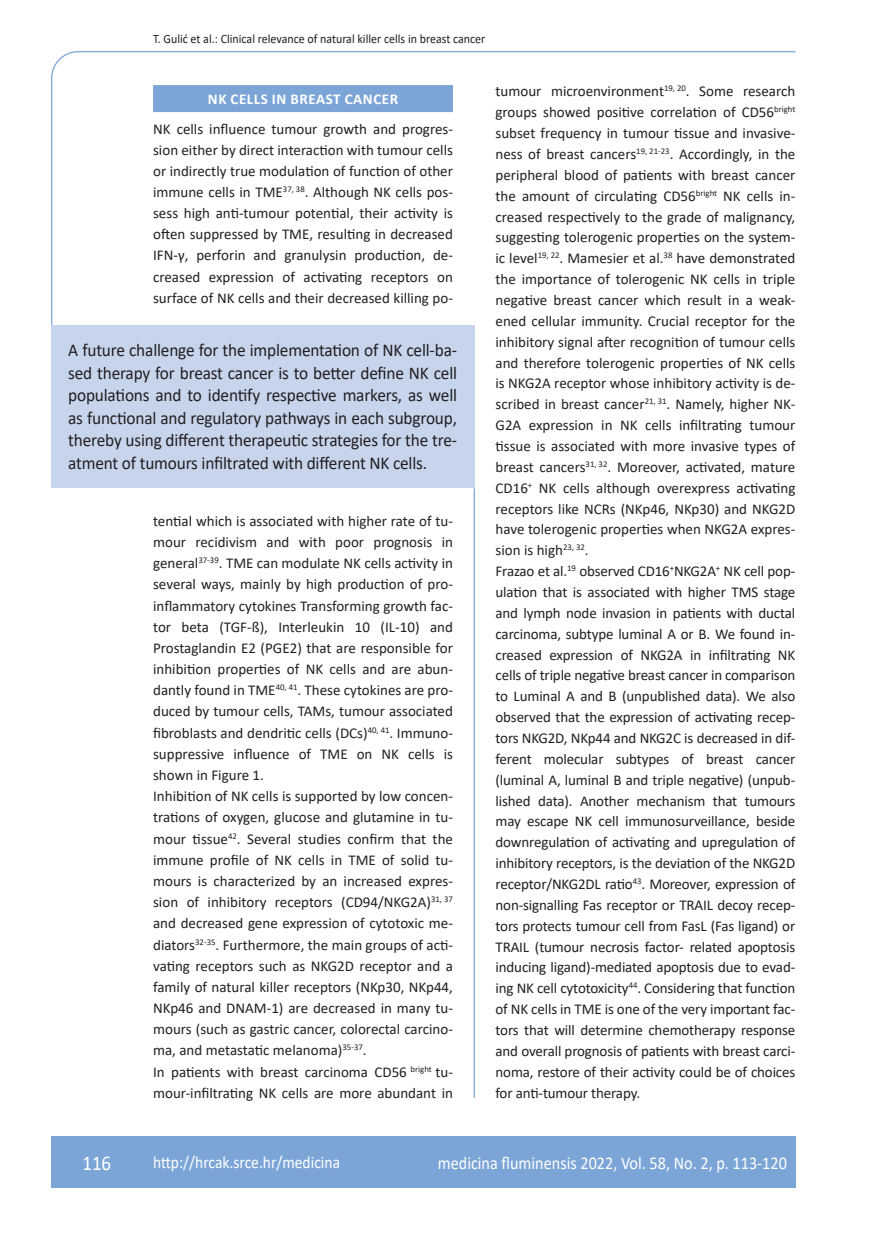
<style>
.page{position:relative;width:872px;height:1234px;background:#fff}
.page>*{position:absolute;margin:0;border:0;box-sizing:border-box;transform-origin:0 0}
.t1{font:21px "Calibri";color:#fff;scale:.9 1}
.anterfile{font:18px/22.5px "Calibri";letter-spacing:-.01em;color:#231f20;text-align:justify;scale:.96 1}
.t2{font:18px "Calibri";color:#fff;scale:.9 1}
.t3{font:17.25px "Calibri";color:#fff;scale:.9 1}
.osnovni_tekst_engl{font:15px/20.9px "Calibri";color:#231f20;text-align:justify}
.naslov_ruler{font:700 15px "Calibri";letter-spacing:.04em;color:#fff}
.glava{font:12.75px "Calibri";color:#231f20;scale:.94 1}
</style>
<div class="page">
<svg style="left:51px;top:51px;width:745px;height:275px"></svg>
<hr style="left:473px;top:488px;width:2px;height:609px;background:#7ca5d7">
<div style="left:51px;top:1135px;width:744px;height:51px;background:#7ca5d7"></div>
<div style="left:153px;top:85px;width:300px;height:27px;background:#7ca5d7"></div>
<div style="left:51px;top:325px;width:423px;height:163px;background:#c6d5ec"></div>
<p class="glava" style="left:153px;top:29px;width:355px">T. Gulić et al.: Clinical relevance of natural killer cells in breast cancer</p>
<p class="naslov_ruler" style="left:208px;top:88px;width:192px">NK CELLS IN BREAST CANCER</p>
<p class="osnovni_tekst_engl" style="left:153px;top:118px;width:301px">NK cells influence tumour growth and progres&shy;sion either by direct interaction with tumour cells or indirectly true modulation of function of other immune cells in TME<sup>37,</sup> <sup>38</sup>. Although NK cells pos&shy;sess high anti-tumour potential, their activity is often suppressed by TME, resulting in decreased IFN-γ, perforin and granulysin production, de&shy;creased expression of activating receptors on surface of NK cells and their decreased killing po-</p>
<p class="anterfile" style="left:68px;top:338px;width:407px">A future challenge for the implementation of NK cell-ba&shy;sed therapy for breast cancer is to better define NK cell populations and to identify respective markers, as well as functional and regulatory pathways in each subgroup, thereby using different therapeutic strategies for the tre&shy;atment of tumours infiltrated with different NK cells.</p>
<p class="osnovni_tekst_engl" style="left:153px;top:509px;width:301px">tential which is associated with higher rate of tu&shy;mour recidivism and with poor prognosis in general<sup>37-39</sup>. TME can modulate NK cells activity in several ways, mainly by high production of pro&shy;inflammatory cytokines Transforming growth fac&shy;tor beta (TGF-ß), Interleukin 10 (IL-10) and Prostaglandin E2 (PGE2) that are responsible for inhibition properties of NK cells and are abun&shy;dantly found in TME<sup>40,</sup> <sup>41</sup>. These cytokines are pro&shy;duced by tumour cells, TAMs, tumour associated fibroblasts and dendritic cells (DCs)<sup>40,</sup> <sup>41</sup>. Immuno&shy;suppressive influence of TME on NK cells is shown in Figure 1.</p>
<p class="osnovni_tekst_engl" style="left:153px;top:785px;width:301px">Inhibition of NK cells is supported by low concen&shy;trations of oxygen, glucose and glutamine in tu&shy;mour tissue<sup>42</sup>. Several studies confirm that the immune profile of NK cells in TME of solid tu&shy;mours is characterized by an increased expres&shy;sion of inhibitory receptors (CD94/NKG2A)<sup>31,</sup> <sup>37 </sup>and decreased gene expression of cytotoxic me&shy;diators<sup>32-35</sup>. Furthermore, the main groups of acti&shy;vating receptors such as NKG2D receptor and a family of natural killer receptors (NKp30, NKp44, NKp46 and DNAM-1) are decreased in many tu&shy;mours (such as gastric cancer, colorectal carcino&shy;ma, and metastatic melanoma)<sup>35-37</sup>.</p>
<p class="osnovni_tekst_engl" style="left:153px;top:1060px;width:301px">In patients with breast carcinoma CD56 <sup>bright</sup> tu&shy;mour-infiltrating NK cells are more abundant in</p>
<p class="osnovni_tekst_engl" style="left:495px;top:81px;width:301px">tumour microenvironment<sup>19,</sup> <sup>20</sup>. Some research groups showed positive correlation of CD56<sup>bright </sup>subset frequency in tumour tissue and invasive&shy;ness of breast cancers<sup>19,</sup> <sup>21-23</sup>. Accordingly, in the peripheral blood of patients with breast cancer the amount of circulating CD56<sup>bright</sup> NK cells in&shy;creased respectively to the grade of malignancy, suggesting tolerogenic properties on the system&shy;ic level<sup>19,</sup> <sup>22</sup>. Mamesier et al.<sup>38</sup> have demonstrated the importance of tolerogenic NK cells in triple negative breast cancer which result in a weak&shy;ened cellular immunity. Crucial receptor for the inhibitory signal after recognition of tumour cells and therefore tolerogenic properties of NK cells is NKG2A receptor whose inhibitory activity is de&shy;scribed in breast cancer<sup>21,</sup> <sup>31</sup>. Namely, higher NK-G2A expression in NK cells infiltrating tumour tissue is associated with more invasive types of breast cancers<sup>31,</sup> <sup>32</sup>. Moreover, activated, mature CD16<sup>+</sup> NK cells although overexpress activating receptors like NCRs (NKp46, NKp30) and NKG2D have tolerogenic properties when NKG2A expres&shy;sion is high<sup>23,</sup> <sup>32</sup>.</p>
<p class="osnovni_tekst_engl" style="left:495px;top:560px;width:301px">Frazao et al.<sup>19</sup> observed CD16<sup>+</sup>NKG2A<sup>+</sup> NK cell pop&shy;ulation that is associated with higher TMS stage and lymph node invasion in patients with ductal carcinoma, subtype luminal A or B. We found in&shy;creased expression of NKG2A in infiltrating NK cells of triple negative breast cancer in comparison to Luminal A and B (unpublished data). We also observed that the expression of activating recep&shy;tors NKG2D, NKp44 and NKG2C is decreased in dif&shy;ferent molecular subtypes of breast cancer (luminal A, luminal B and triple negative) (unpub&shy;lished data). Another mechanism that tumours may escape NK cell immunosurveillance, beside downregulation of activating and upregulation of inhibitory receptors, is the deviation of the NKG2D receptor/NKG2DL ratio<sup>43</sup>. Moreover, expression of non-signalling Fas receptor or TRAIL decoy recep&shy;tors protects tumour cell from FasL (Fas ligand) or TRAIL (tumour necrosis factor- related apoptosis inducing ligand)-mediated apoptosis due to evad&shy;ing NK cell cytotoxicity<sup>44</sup>. Considering that function of NK cells in TME is one of the very important fac&shy;tors that will determine chemotherapy response and overall prognosis of patients with breast carci&shy;noma, restore of their activity could be of choices for anti-tumour therapy.</p>
<p class="t1" style="left:82px;top:1147px;width:33px">116</p>
<p class="t3" style="left:153px;top:1149px;width:209px">http://hrcak.srce.hr/medicina</p>
<p class="t2" style="left:438px;top:1149px;width:389px">medicina fluminensis 2022, Vol. 58, No. 2, p. 113-120</p>
</div>
